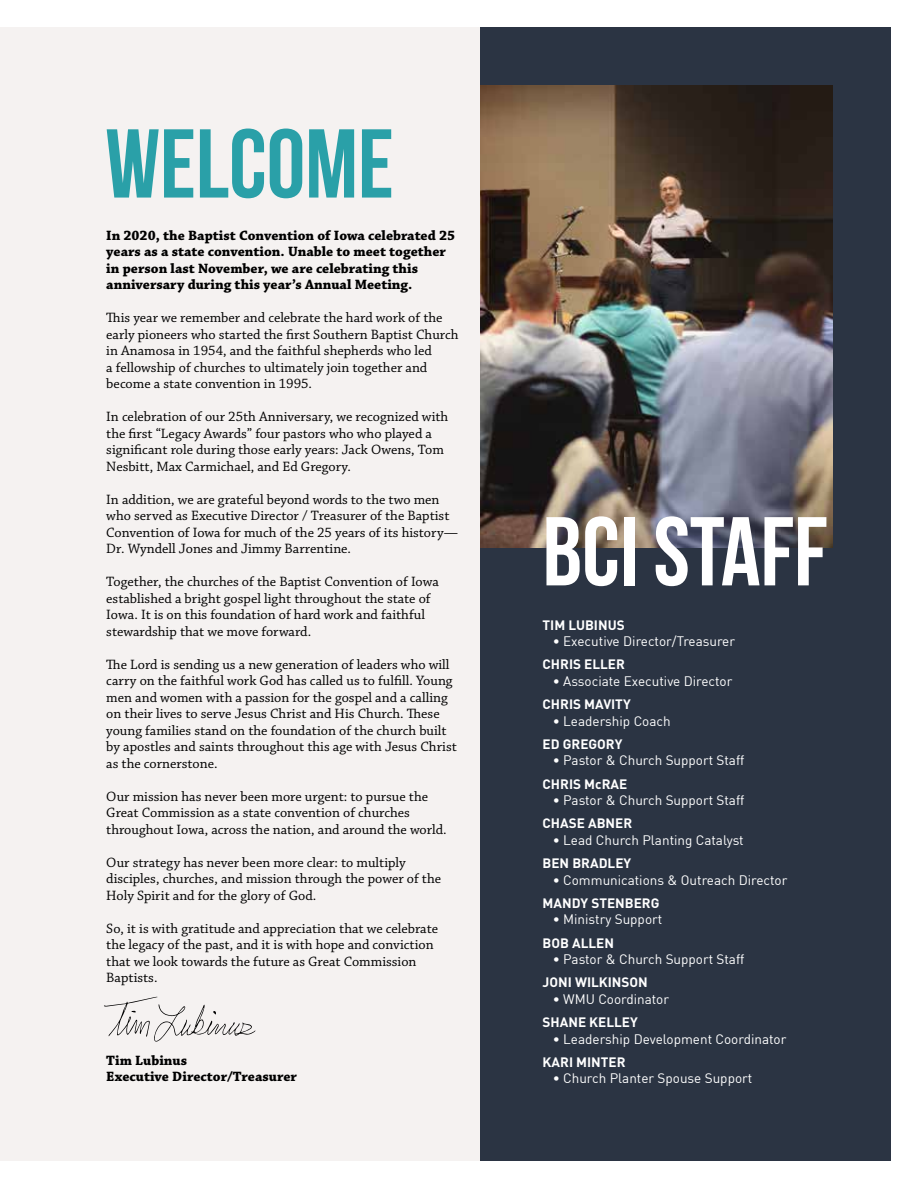
<style>
.page{position:relative;width:918px;height:1188px;background:#fff}
.page>*{position:absolute;margin:0;border:0;box-sizing:border-box;transform-origin:0 0}
.t1{font:700 97.5px "Bebas Neue";color:#fff}
.t2{font:700 97.5px "Bebas Neue";color:#2aa0a8}
.t3{font:14.25px/16.5px "Chaparral Pro";color:#000}
.t4{font:700 14.25px/16.5px "Chaparral Pro";color:#000}
.t5{font:13.5px "DIN";color:#fff}
.t6{font:700 13.5px "DIN";color:#fff}
</style>
<div class="page">
<div style="left:0;top:27px;width:891px;height:1134px;background:#f5f2f1"></div>
<div style="left:480px;top:27px;width:411px;height:1134px;background:#2b3443"></div>
<img style="left:480px;top:85px;width:353px;height:462px">
<svg style="left:104px;top:997px;width:151px;height:45px"></svg>
<h1 class="t2" style="left:105px;top:110px;width:290px">WELCOME</h1>
<p class="t4" style="left:106px;top:227px;width:350px">In 2020, the Baptist Convention of Iowa celebrated 25 years as a state convention. Unable to meet together in person last November, we are celebrating this anniversary during this year’s Annual Meeting.</p>
<p class="t3" style="left:106px;top:310px;width:354px">This year we remember and celebrate the hard work of the early pioneers who started the first Southern Baptist Church in Anamosa in 1954, and the faithful shepherds who led<br>a fellowship of churches to ultimately join together and become a state convention in 1995.</p>
<p class="t3" style="left:106px;top:409px;width:344px">In celebration of our 25th Anniversary, we recognized with the first “Legacy Awards” four pastors who who played a significant role during those early years: Jack Owens, Tom Nesbitt, Max Carmichael, and Ed Gregory.</p>
<p class="t3" style="left:106px;top:491px;width:353px">In addition, we are grateful beyond words to the two men who served as Executive Director / Treasurer of the Baptist Convention of Iowa for much of the 25 years of its history— Dr. Wyndell Jones and Jimmy Barrentine.</p>
<p class="t3" style="left:106px;top:574px;width:334px">Together, the churches of the Baptist Convention of Iowa established a bright gospel light throughout the state of Iowa. It is on this foundation of hard work and faithful stewardship that we move forward.</p>
<p class="t3" style="left:106px;top:656px;width:352px">The Lord is sending us a new generation of leaders who will carry on the faithful work God has called us to fulfill. Young men and women with a passion for the gospel and a calling on their lives to serve Jesus Christ and His Church. These young families stand on the foundation of the church built by apostles and saints throughout this age with Jesus Christ as the cornerstone.</p>
<p class="t3" style="left:106px;top:788px;width:342px">Our mission has never been more urgent: to pursue the<br>Great Commission as a state convention of churches throughout Iowa, across the nation, and around the world.</p>
<p class="t3" style="left:106px;top:854px;width:336px">Our strategy has never been more clear: to multiply disciples, churches, and mission through the power of the<br>Holy Spirit and for the glory of God.</p>
<p class="t3" style="left:106px;top:920px;width:333px">So, it is with gratitude and appreciation that we celebrate the legacy of the past, and it is with hope and conviction that we look towards the future as Great Commission Baptists.</p>
<p class="t4" style="left:106px;top:1052px;width:192px">Tim Lubinus<br>Executive Director/Treasurer</p>
<h1 class="t1" style="left:543px;top:498px;width:287px">BCI staff</h1>
<p class="t6" style="left:543px;top:616px;width:84px">TIM LUBINUS</p>
<p class="t5" style="left:553px;top:633px;width:184px">• Executive Director/Treasurer</p>
<p class="t6" style="left:543px;top:656px;width:84px">CHRIS ELLER</p>
<p class="t5" style="left:553px;top:673px;width:181px">• Associate Executive Director</p>
<p class="t6" style="left:543px;top:696px;width:90px">CHRIS MAVITY</p>
<p class="t5" style="left:553px;top:712px;width:120px">• Leadership Coach</p>
<p class="t6" style="left:543px;top:735px;width:81px">ED GREGORY</p>
<p class="t5" style="left:553px;top:752px;width:193px">• Pastor &amp; Church Support Staff</p>
<p class="t6" style="left:543px;top:775px;width:86px">CHRIS McRAE</p>
<p class="t5" style="left:553px;top:792px;width:193px">• Pastor &amp; Church Support Staff</p>
<p class="t6" style="left:543px;top:815px;width:91px">CHASE ABNER</p>
<p class="t5" style="left:553px;top:832px;width:193px">• Lead Church Planting Catalyst</p>
<p class="t6" style="left:543px;top:854px;width:90px">BEN BRADLEY</p>
<p class="t5" style="left:553px;top:871px;width:236px">• Communications &amp; Outreach Director</p>
<p class="t6" style="left:543px;top:894px;width:118px">MANDY STENBERG</p>
<p class="t5" style="left:553px;top:911px;width:111px">• Ministry Support</p>
<p class="t6" style="left:543px;top:934px;width:73px">BOB ALLEN</p>
<p class="t5" style="left:553px;top:951px;width:193px">• Pastor &amp; Church Support Staff</p>
<p class="t6" style="left:543px;top:974px;width:107px">JONI WILKINSON</p>
<p class="t5" style="left:553px;top:991px;width:118px">• WMU Coordinator</p>
<p class="t6" style="left:543px;top:1013px;width:97px">SHANE KELLEY</p>
<p class="t5" style="left:553px;top:1030px;width:235px">• Leadership Development Coordinator</p>
<p class="t6" style="left:543px;top:1053px;width:85px">KARI MINTER</p>
<p class="t5" style="left:553px;top:1070px;width:201px">• Church Planter Spouse Support</p>
</div>
